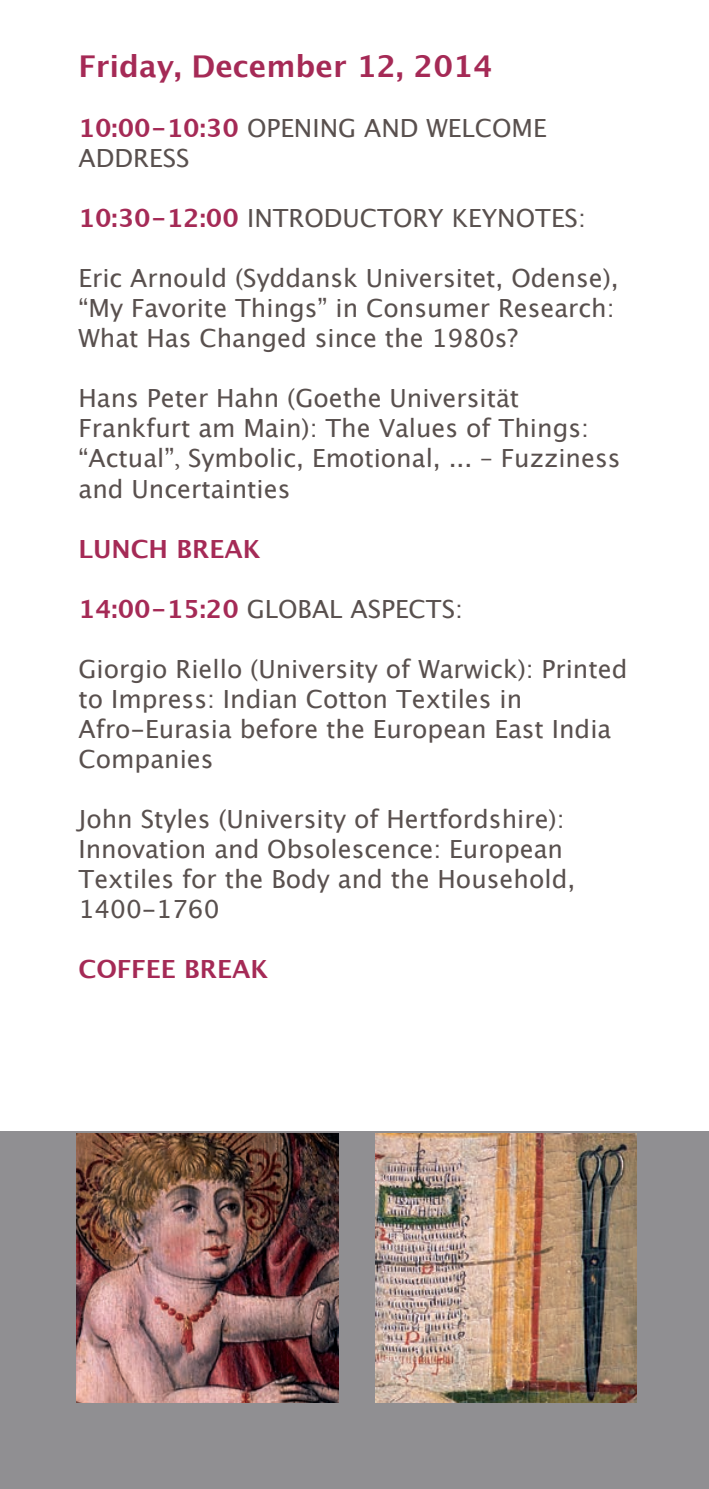
<style>
.page{position:relative;width:709px;height:1489px;background:#fff}
.page>*{position:absolute;margin:0;border:0;box-sizing:border-box;transform-origin:0 0}
.t1{font:700 30px "Lucida Grande";color:#a52a56}
.t2{font:25px/30px "Lucida Grande";color:#59504e}
.t3{font:700 25px "Lucida Grande";color:#a52a56}
.s1{font-weight:400;color:#59504e}
.s2{font-weight:700;color:#a52a56}
.s3{font-family:"Minion Pro"}
</style>
<div class="page">
<div style="left:0;top:1131px;width:709px;height:357px;background:#908f92"></div>
<img style="left:375px;top:1133px;width:262px;height:269px">
<img style="left:77px;top:1133px;width:261px;height:269px">
<p class="t1" style="left:79px;top:42px;width:416px">Friday, December 12, 2014</p>
<p class="t3" style="left:79px;top:108px;width:217px">10:00-10:30 <span class="s1">Openin</span></p>
<p class="t2" style="left:338px;top:114px;width:207px">g an d Welco me</p>
<p class="t2" style="left:79px;top:144px;width:84px">AdDress</p>
<p class="t2" style="left:79px;top:204px;width:509px"><span class="s2">10:30-12:00</span> Intro ducto ry Keynotes :</p>
<p class="t2" style="left:79px;top:264px;width:541px">Eric Arnould (Syddansk Universitet, Odense), “My Favorite Things” in Consumer Research:<br>What Has Changed since the 1980s?</p>
<p class="t2" style="left:79px;top:384px;width:543px">Hans peter Hahn (goethe Universität Frankfurt am main): the Values of things: “actual”<span class="s3">,</span> Symbolic, Emotional, ... – Fuzziness and Uncertainties</p>
<p class="t3" style="left:79px;top:528px;width:183px">LUNCH BREAK</p>
<p class="t2" style="left:79px;top:594px;width:386px"><span class="s2">14:00-15:20</span> Global Aspects:</p>
<p class="t2" style="left:79px;top:654px;width:550px">Giorgio Riello (University of Warwick): Printed to Impress: Indian Cotton Textiles in Afro-Eurasia before the European East India Companies</p>
<p class="t2" style="left:79px;top:804px;width:498px">John Styles (University of Hertfordshire):<br>Innovation and Obsolescence: European Textiles for the Body and the Household, 1400-1760</p>
<p class="t3" style="left:79px;top:948px;width:191px">COFFEE BREAK</p>
</div>
